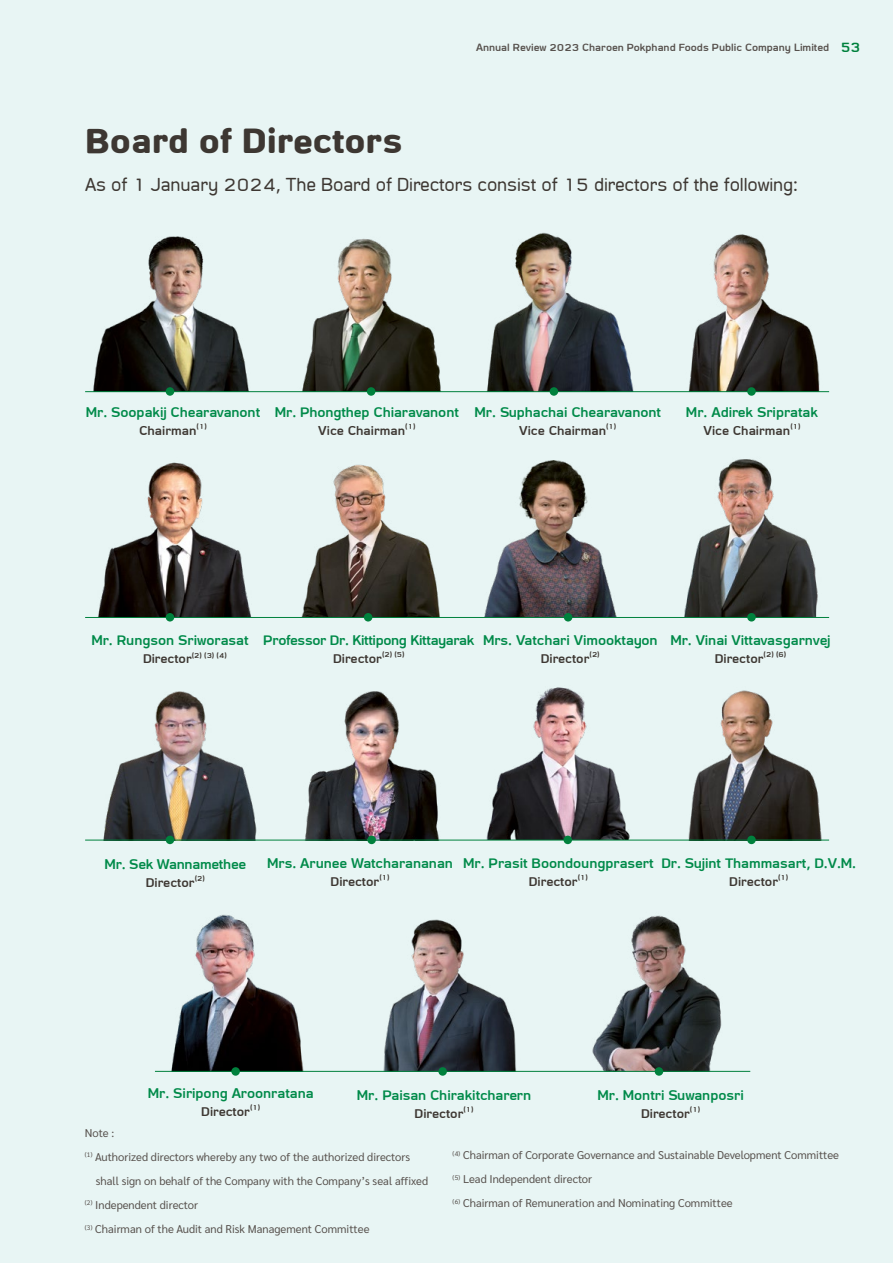
<style>
.page{position:relative;width:893px;height:1263px;background:#e8f5f4}
.page>*{position:absolute;margin:0;border:0;box-sizing:border-box;transform-origin:0 0}
.t1{font:700 45px "CPF Imm Sook";letter-spacing:-.005em;color:#3d3732}
.t2{font:24px "CPF Imm Sook";letter-spacing:-.005em;color:#3d3732}
.t3{font:600 18px "CPF Imm Sook";letter-spacing:-.005em;color:#008a49}
.t4{font:600 16.5px "CPF Imm Sook";color:#3d3732}
.t5{font:600 13.5px "CPF Imm Sook";color:#57514d}
.t6{font:11.25px/24px "Sarabun";color:#57514d}
.t7{font:600 9.6px "CPF Imm Sook";color:#3d3732}
.s1{font-size:18px;color:#00813d}
.s2{font-size:16.5px}
</style>
<div class="page">
<img style="left:674px;top:690px;width:149px;height:150px">
<img style="left:93px;top:236px;width:156px;height:155px">
<img style="left:301px;top:464px;width:139px;height:153px">
<img style="left:688px;top:234px;width:132px;height:157px">
<img style="left:157px;top:914px;width:159px;height:157px">
<img style="left:485px;top:460px;width:132px;height:157px">
<img style="left:684px;top:459px;width:134px;height:158px">
<img style="left:573px;top:915px;width:177px;height:156px">
<img style="left:302px;top:238px;width:139px;height:153px">
<img style="left:297px;top:691px;width:148px;height:149px">
<img style="left:97px;top:462px;width:155px;height:155px">
<img style="left:487px;top:232px;width:147px;height:159px">
<img style="left:460px;top:687px;width:187px;height:153px">
<img style="left:92px;top:691px;width:178px;height:149px">
<img style="left:365px;top:919px;width:166px;height:152px">
<hr style="left:85px;top:391px;width:744px;height:1px;background:#00813d">
<hr style="left:85px;top:617px;width:744px;height:1px;background:#00813d">
<hr style="left:85px;top:840px;width:744px;height:1px;background:#00813d">
<hr style="left:155px;top:1071px;width:595px;height:1px;background:#00813d">
<div style="left:166px;top:387px;width:8px;height:9px;background:#00813d;border-radius:50%"></div>
<div style="left:166px;top:613px;width:8px;height:8px;background:#00813d;border-radius:50%"></div>
<div style="left:166px;top:836px;width:8px;height:8px;background:#00813d;border-radius:50%"></div>
<div style="left:231px;top:1067px;width:9px;height:9px;background:#00813d;border-radius:50%"></div>
<div style="left:438px;top:1067px;width:9px;height:9px;background:#00813d;border-radius:50%"></div>
<div style="left:655px;top:1067px;width:8px;height:9px;background:#00813d;border-radius:50%"></div>
<div style="left:367px;top:387px;width:8px;height:9px;background:#00813d;border-radius:50%"></div>
<div style="left:364px;top:613px;width:8px;height:8px;background:#00813d;border-radius:50%"></div>
<div style="left:367px;top:836px;width:9px;height:8px;background:#00813d;border-radius:50%"></div>
<div style="left:550px;top:387px;width:8px;height:9px;background:#00813d;border-radius:50%"></div>
<div style="left:564px;top:613px;width:8px;height:8px;background:#00813d;border-radius:50%"></div>
<div style="left:563px;top:836px;width:9px;height:8px;background:#00813d;border-radius:50%"></div>
<div style="left:747px;top:387px;width:9px;height:9px;background:#00813d;border-radius:50%"></div>
<div style="left:747px;top:613px;width:9px;height:8px;background:#00813d;border-radius:50%"></div>
<div style="left:747px;top:836px;width:9px;height:8px;background:#00813d;border-radius:50%"></div>
<h1 class="t1" style="left:85px;top:117px;width:319px">Board of Directors</h1>
<p class="t5" style="left:476px;top:40px;width:386px">Annual Review 2023 Charoen Pokphand Foods Public Company Limited <span class="s1">53</span></p>
<h2 class="t2" style="left:85px;top:172px;width:714px">As of 1 January 2024, The Board of Directors consist of 15 directors of the following:</h2>
<p class="t3" style="left:86px;top:402px;width:176px">Mr. Soopakij Chearavanont</p>
<p class="t4" style="left:139px;top:422px;width:69px">Chairman<sup>(1)</sup></p>
<p class="t3" style="left:275px;top:402px;width:186px">Mr. Phongthep Chiaravanont</p>
<p class="t4" style="left:318px;top:422px;width:99px">Vice Chairman<sup>(1)</sup></p>
<p class="t3" style="left:475px;top:402px;width:188px">Mr. Suphachai Chearavanont</p>
<p class="t4" style="left:519px;top:422px;width:99px">Vice Chairman<sup>(1)</sup></p>
<p class="t3" style="left:686px;top:402px;width:134px">Mr. Adirek Sripratak</p>
<p class="t4" style="left:703px;top:422px;width:99px">Vice Chairman<sup>(1)</sup></p>
<p class="t3" style="left:91px;top:631px;width:159px">Mr. Rungson Sriworasat</p>
<p class="t7" style="left:143px;top:650px;width:85px"><span class="s2">Director</span>(2) (3) (4)</p>
<p class="t3" style="left:263px;top:630px;width:213px">Professor Dr. Kittipong Kittayarak</p>
<p class="t4" style="left:333px;top:649px;width:73px">Director<sup>(2)</sup> <sup>(5)</sup></p>
<p class="t3" style="left:483px;top:630px;width:176px">Mrs. Vatchari Vimooktayon</p>
<p class="t4" style="left:541px;top:650px;width:61px">Director<sup>(2)</sup></p>
<p class="t3" style="left:670px;top:630px;width:162px">Mr. Vinai Vittavasgarnvej</p>
<p class="t4" style="left:715px;top:650px;width:73px">Director<sup>(2)</sup> <sup>(6)</sup></p>
<p class="t3" style="left:105px;top:854px;width:143px">Mr. Sek Wannamethee</p>
<p class="t4" style="left:146px;top:873px;width:61px">Director<sup>(2)</sup></p>
<p class="t3" style="left:267px;top:853px;width:187px">Mrs. Arunee Watcharananan</p>
<p class="t4" style="left:331px;top:872px;width:61px">Director<sup>(1)</sup></p>
<p class="t3" style="left:463px;top:853px;width:394px">Mr. Prasit Boondoungprasert Dr. Sujint Thammasart, D.V.M.</p>
<p class="t4" style="left:729px;top:872px;width:61px">Director<sup>(1)</sup></p>
<p class="t4" style="left:529px;top:872px;width:61px">Director<sup>(1)</sup></p>
<p class="t3" style="left:148px;top:1083px;width:167px">Mr. Siripong Aroonratana</p>
<p class="t4" style="left:201px;top:1102px;width:61px">Director<sup>(1)</sup></p>
<p class="t3" style="left:357px;top:1085px;width:176px">Mr. Paisan Chirakitcharern</p>
<p class="t4" style="left:415px;top:1105px;width:61px">Director<sup>(1)</sup></p>
<p class="t3" style="left:597px;top:1085px;width:148px">Mr. Montri Suwanposri</p>
<p class="t4" style="left:641px;top:1105px;width:61px">Director<sup>(1)</sup></p>
<p class="t6" style="left:85px;top:1121px;width:31px">Note :</p>
<p class="t6" style="left:85px;top:1145px;width:327px"><sup>(1)</sup> Authorized directors whereby any two of the authorized directors</p>
<p class="t6" style="left:96px;top:1169px;width:334px">shall sign on behalf of the Company with the Company’s seal affixed</p>
<p class="t6" style="left:85px;top:1193px;width:115px"><sup>(2)</sup> Independent director</p>
<p class="t6" style="left:85px;top:1217px;width:286px"><sup>(3)</sup> Chairman of the Audit and Risk Management Committee</p>
<p class="t6" style="left:453px;top:1143px;width:388px"><sup>(4)</sup> Chairman of Corporate Governance and Sustainable Development Committee <sup>(5)</sup> Lead Independent director<br><sup>(6)</sup> Chairman of Remuneration and Nominating Committee</p>
</div>
